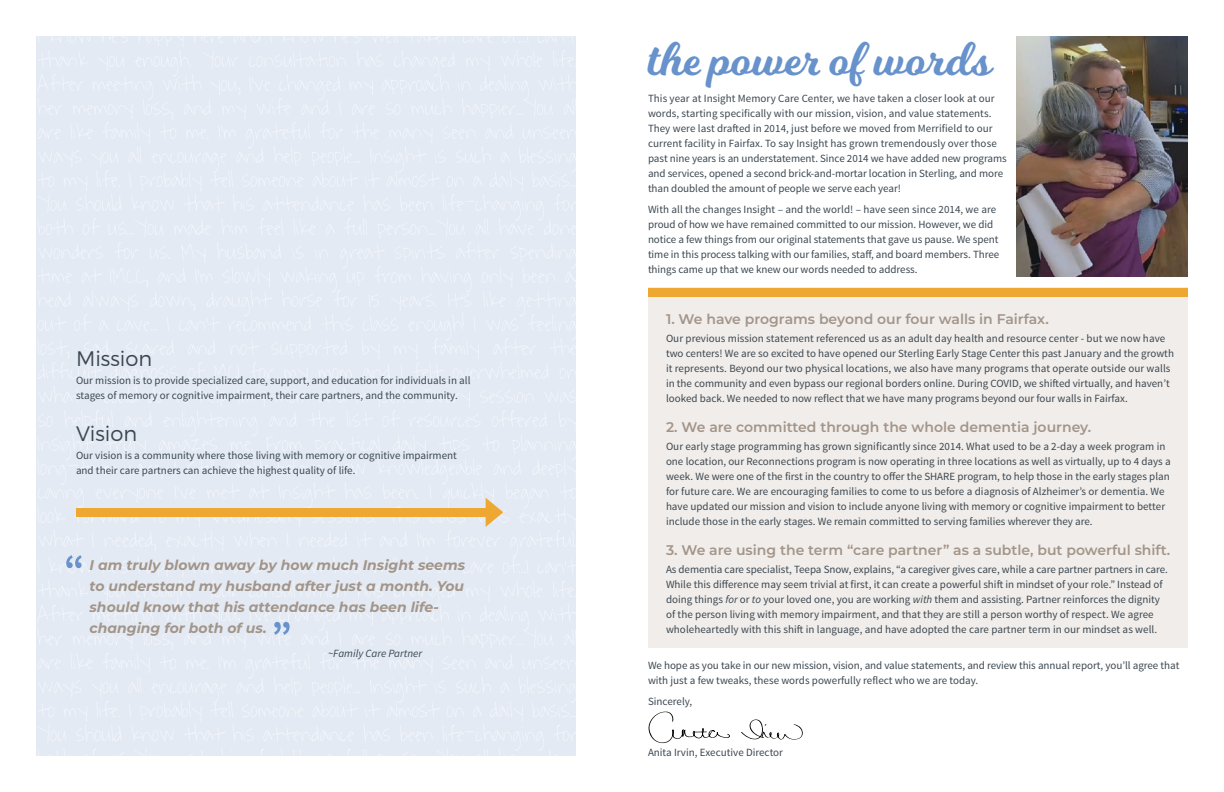
<style>
.page{position:relative;width:1224px;height:792px;background:#fff}
.page>*{position:absolute;margin:0;border:0;box-sizing:border-box;transform-origin:0 0}
.t1{font:48px "Milkshake";letter-spacing:.035em;color:#6792cb}
.t2{font:300 21px "Montserrat";color:#3b4750}
.t3{font:600 14px "Montserrat";color:#a2958a}
.t4{font:italic 700 14px/21px "Montserrat";color:#a2958a}
.t5{font:11px/15px "Source Sans Pro";color:#3b4750}
.t6{font:italic 11px "Source Sans Pro";color:#3b4750}
.s1{font-style:italic}
</style>
<div class="page">
<div style="left:648px;top:288px;width:540px;height:360px;background:#f1edea"></div>
<div style="left:648px;top:288px;width:540px;height:8px;background:#eea730"></div>
<svg style="left:648px;top:711px;width:82px;height:32px"></svg>
<svg style="left:741px;top:719px;width:62px;height:21px"></svg>
<img style="left:1016px;top:36px;width:172px;height:240px">
<svg style="left:37px;top:36px;width:539px;height:720px;background:#e5eaf2"></svg>
<h2 class="t2" style="left:76px;top:346px;width:78px">Mission</h2>
<p class="t5" style="left:76px;top:373px;width:396px">Our mission is to provide specialized care, support, and education for individuals in all stages of memory or cognitive impairment, their care partners, and the community.</p>
<h2 class="t2" style="left:76px;top:421px;width:63px">Vision</h2>
<p class="t5" style="left:76px;top:448px;width:382px">Our vision is a community where those living with memory or cognitive impairment and their care partners can achieve the highest quality of life.</p>
<p class="t4" style="left:90px;top:554px;width:377px">I am truly blown away by how much Insight seems to understand my husband after just a month. You should know that his attendance has been life&shy;changing for both of us.</p>
<p class="t6" style="left:328px;top:647px;width:96px">~Family Care Partner</p>
<h1 class="t1" style="left:648px;top:25px;width:341px">the power of words</h1>
<p class="t5" style="left:648px;top:91px;width:360px">This year at Insight Memory Care Center, we have taken a closer look at our words, starting specifically with our mission, vision, and value statements.<br>They were last drafted in 2014, just before we moved from Merrifield to our current facility in Fairfax. To say Insight has grown tremendously over those past nine years is an understatement. Since 2014 we have added new programs and services, opened a second brick-and-mortar location in Sterling, and more than doubled the amount of people we serve each year!</p>
<p class="t5" style="left:648px;top:202px;width:353px">With all the changes Insight ‒ and the world! ‒ have seen since 2014, we are proud of how we have remained committed to our mission. However, we did notice a few things from our original statements that gave us pause. We spent time in this process talking with our families, staff, and board members. Three things came up that we knew our words needed to address.</p>
<p class="t3" style="left:666px;top:309px;width:384px">1. We have programs beyond our four walls in Fairfax.</p>
<p class="t5" style="left:666px;top:331px;width:509px">Our previous mission statement referenced us as an adult day health and resource center - but we now have two centers! We are so excited to have opened our Sterling Early Stage Center this past January and the growth it represents. Beyond our two physical locations, we also have many programs that operate outside our walls in the community and even bypass our regional borders online. During COVID, we shifted virtually, and haven’t looked back. We needed to now reflect that we have many programs beyond our four walls in Fairfax.</p>
<p class="t3" style="left:666px;top:417px;width:427px">2. We are committed through the whole dementia journey.</p>
<p class="t5" style="left:666px;top:439px;width:506px">Our early stage programming has grown significantly since 2014. What used to be a 2-day a week program in one location, our Reconnections program is now operating in three locations as well as virtually, up to 4 days a week. We were one of the first in the country to offer the SHARE program, to help those in the early stages plan for future care. We are encouraging families to come to us before a diagnosis of Alzheimer’s or dementia. We have updated our mission and vision to include anyone living with memory or cognitive impairment to better include those in the early stages. We remain committed to serving families wherever they are.</p>
<p class="t3" style="left:666px;top:540px;width:506px">3. We are using the term “care partner” as a subtle, but powerful shift.</p>
<p class="t5" style="left:666px;top:562px;width:504px">As dementia care specialist, Teepa Snow, explains, “a caregiver gives care, while a care partner partners in care.<br>While this difference may seem trivial at first, it can create a powerful shift in mindset of your role.” Instead of doing things <span class="s1">for</span> or <span class="s1">to</span> your loved one, you are working <span class="s1">with</span> them and assisting. Partner reinforces the dignity of the person living with memory impairment, and that they are still a person worthy of respect. We agree wholeheartedly with this shift in language, and have adopted the care partner term in our mindset as well.</p>
<p class="t5" style="left:648px;top:658px;width:533px">We hope as you take in our new mission, vision, and value statements, and review this annual report, you’ll agree that with just a few tweaks, these words powerfully reflect who we are today.</p>
<p class="t5" style="left:648px;top:694px;width:46px">Sincerely,</p>
<p class="t5" style="left:648px;top:745px;width:137px">Anita Irvin, Executive Director</p>
</div>
